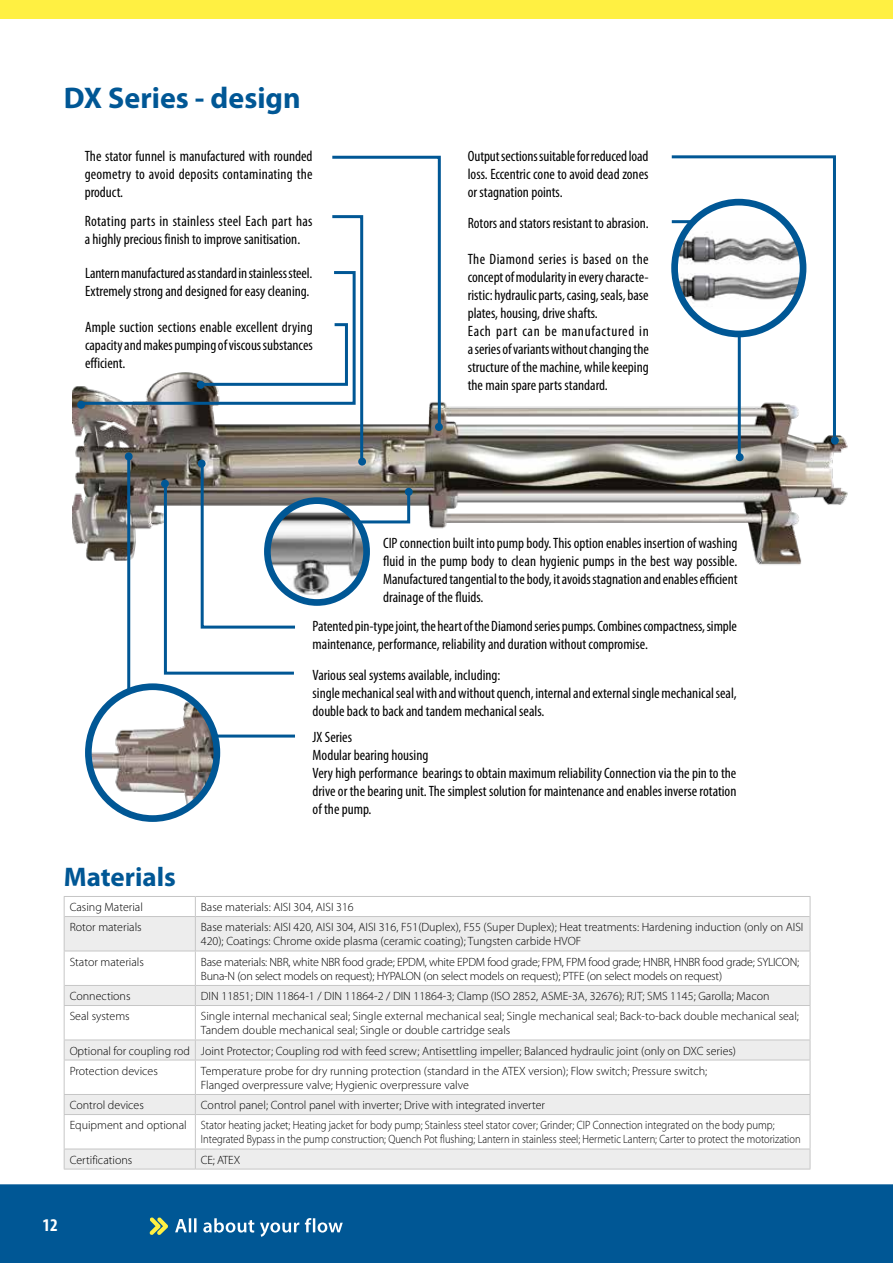
<style>
.page{position:relative;width:893px;height:1263px;background:#fff}
.page>*{position:absolute;margin:0;border:0;box-sizing:border-box;transform-origin:0 0}
.t1{font:700 30px "Myriad Pro";color:#005795}
.t2{font:700 27px "Myriad Pro";color:#005795}
.t3{font:700 condensed 18px "Myriad Pro";color:#fff}
.t4{font:condensed 15px/18px "Myriad Pro";color:#000}
.t5{font:300 12px/14.4px "Myriad Pro";color:#000}
.t6{font:300 12px/14.4px "Myriad Pro";letter-spacing:-.02em;color:#000}
.t7{font:300 12px "Myriad Pro";color:#000;scale:.87 1}
</style>
<div class="page">
<div style="left:0;top:1184px;width:893px;height:79px;background:#005795"></div>
<div style="left:0;top:0;width:893px;height:19px;background:#fff042"></div>
<svg style="left:149px;top:1217px;width:19px;height:18px"></svg>
<svg style="left:175px;top:1218px;width:168px;height:19px"></svg>
<svg style="left:65px;top:917px;width:745px;height:252px"></svg>
<hr style="left:64px;top:896px;width:131px;height:1px;background:#c6c6c6">
<svg style="left:64px;top:897px;width:1px;height:19px"></svg>
<hr style="left:195px;top:896px;width:615px;height:1px;background:#c6c6c6">
<svg style="left:195px;top:897px;width:1px;height:19px"></svg>
<svg style="left:810px;top:897px;width:1px;height:19px"></svg>
<hr style="left:64px;top:916px;width:1px;height:35px;background:#c6c6c6">
<hr style="left:195px;top:917px;width:1px;height:34px;background:#c6c6c6">
<hr style="left:810px;top:916px;width:1px;height:35px;background:#c6c6c6">
<svg style="left:64px;top:951px;width:747px;height:54px"></svg>
<hr style="left:64px;top:1005px;width:131px;height:1px;background:#c6c6c6">
<hr style="left:64px;top:1006px;width:1px;height:33px;background:#c6c6c6">
<hr style="left:195px;top:1005px;width:615px;height:1px;background:#c6c6c6">
<hr style="left:195px;top:1006px;width:1px;height:33px;background:#c6c6c6">
<hr style="left:810px;top:1006px;width:1px;height:33px;background:#c6c6c6">
<hr style="left:64px;top:1039px;width:131px;height:1px;background:#c6c6c6">
<svg style="left:64px;top:1040px;width:1px;height:20px"></svg>
<hr style="left:195px;top:1039px;width:615px;height:1px;background:#c6c6c6">
<svg style="left:195px;top:1040px;width:1px;height:20px"></svg>
<svg style="left:810px;top:1040px;width:1px;height:20px"></svg>
<hr style="left:64px;top:1060px;width:131px;height:1px;background:#c6c6c6">
<hr style="left:64px;top:1060px;width:1px;height:34px;background:#c6c6c6">
<hr style="left:195px;top:1060px;width:615px;height:1px;background:#c6c6c6">
<hr style="left:195px;top:1060px;width:1px;height:34px;background:#c6c6c6">
<hr style="left:810px;top:1060px;width:1px;height:34px;background:#c6c6c6">
<hr style="left:64px;top:1094px;width:131px;height:1px;background:#c6c6c6">
<svg style="left:64px;top:1095px;width:1px;height:19px"></svg>
<hr style="left:195px;top:1094px;width:615px;height:1px;background:#c6c6c6">
<svg style="left:195px;top:1095px;width:1px;height:19px"></svg>
<svg style="left:810px;top:1095px;width:1px;height:19px"></svg>
<hr style="left:64px;top:1114px;width:131px;height:1px;background:#c6c6c6">
<hr style="left:64px;top:1115px;width:1px;height:33px;background:#c6c6c6">
<hr style="left:195px;top:1114px;width:615px;height:1px;background:#c6c6c6">
<hr style="left:195px;top:1115px;width:1px;height:33px;background:#c6c6c6">
<hr style="left:810px;top:1115px;width:1px;height:33px;background:#c6c6c6">
<hr style="left:64px;top:1148px;width:131px;height:1px;background:#c6c6c6">
<svg style="left:64px;top:1149px;width:1px;height:20px"></svg>
<hr style="left:195px;top:1148px;width:615px;height:1px;background:#c6c6c6">
<svg style="left:195px;top:1149px;width:1px;height:20px"></svg>
<svg style="left:810px;top:1149px;width:1px;height:20px"></svg>
<hr style="left:64px;top:1169px;width:131px;height:1px;background:#c6c6c6">
<hr style="left:195px;top:1169px;width:615px;height:1px;background:#c6c6c6">
<hr style="left:65px;top:916px;width:130px;height:1px;background:#c6c6c6">
<hr style="left:195px;top:916px;width:615px;height:1px;background:#c6c6c6">
<hr style="left:65px;top:985px;width:130px;height:1px;background:#c6c6c6">
<hr style="left:195px;top:985px;width:615px;height:1px;background:#c6c6c6">
<img style="left:72px;top:386px;width:776px;height:179px">
<svg style="left:669px;top:439px;width:73px;height:20px"></svg>
<div style="left:736px;top:453px;width:8px;height:8px;background:#005795;border-radius:50%"></div>
<svg style="left:669px;top:155px;width:168px;height:284px"></svg>
<div style="left:831px;top:436px;width:8px;height:9px;background:#005795;border-radius:50%"></div>
<svg style="left:127px;top:676px;width:168px;height:62px"></svg>
<svg style="left:78px;top:155px;width:364px;height:521px"></svg>
<img style="left:88px;top:687px;width:129px;height:131px">
<div style="left:85px;top:683px;width:135px;height:139px;border:7px solid #005795;border-radius:50%"></div>
<img style="left:267px;top:501px;width:100px;height:98px">
<div style="left:264px;top:497px;width:106px;height:109px;border:7px solid #005795;border-radius:50%"></div>
<svg style="left:675px;top:202px;width:128px;height:132px"></svg>
<img style="left:679px;top:222px;width:124px;height:87px">
<div style="left:671px;top:199px;width:135px;height:138px;border:7px solid #005795;border-radius:50%"></div>
<h1 class="t1" style="left:64px;top:78px;width:238px">DX Series - design</h1>
<p class="t4" style="left:85px;top:147px;width:229px;text-align:justify">The stator funnel is manufactured with rounded geometry to avoid deposits contaminating the product.</p>
<p class="t4" style="left:85px;top:212px;width:229px">Rotating parts in stainless steel Each part has a highly precious finish to improve sanitisation.</p>
<p class="t4" style="left:85px;top:264px;width:229px">Lantern manufactured as standard in stainless steel.<br>Extremely strong and designed for easy cleaning.</p>
<p class="t4" style="left:85px;top:318px;width:229px;text-align:justify">Ample suction sections enable excellent drying capacity and makes pumping of viscous substances efficient.</p>
<p class="t4" style="left:468px;top:147px;width:182px;text-align:justify">Output sections suitable for reduced load loss. Eccentric cone to avoid dead zones or stagnation points.</p>
<p class="t4" style="left:468px;top:214px;width:182px">Rotors and stators resistant to abrasion.</p>
<p class="t4" style="left:468px;top:250px;width:183px">The Diamond series is based on the concept of modularity in every characte&shy;ristic: hydraulic parts, casing, seals, base plates, housing, drive shafts.<br>Each part can be manufactured in a series of variants without changing the structure of the machine, while keeping the main spare parts standard.</p>
<p class="t4" style="left:383px;top:534px;width:356px;text-align:justify">CIP connection built into pump body. This option enables insertion of washing fluid in the pump body to clean hygienic pumps in the best way possible.<br>Manufactured tangential to the body, it avoids stagnation and enables efficient drainage of the fluids.</p>
<p class="t4" style="left:313px;top:617px;width:426px">Patented pin-type joint, the heart of the Diamond series pumps. Combines compactness, simple maintenance, performance, reliability and duration without compromise.</p>
<p class="t4" style="left:313px;top:665px;width:425px">Various seal systems available, including:<br>single mechanical seal with and without quench, internal and external single mechanical seal, double back to back and tandem mechanical seals.</p>
<h2 class="t2" style="left:64px;top:859px;width:114px">Materials</h2>
<p class="t4" style="left:313px;top:727px;width:425px">JX Series<br>Modular bearing housing<br>Very high performance bearings to obtain maximum reliability Connection via the pin to the drive or the bearing unit. The simplest solution for maintenance and enables inverse rotation of the pump.</p>
<p class="t5" style="left:70px;top:900px;width:75px">Casing Material</p>
<p class="t5" style="left:201px;top:900px;width:154px">Base materials: AISI 304, AISI 316</p>
<p class="t5" style="left:70px;top:920px;width:74px">Rotor materials</p>
<p class="t5" style="left:201px;top:920px;width:604px">Base materials: AISI 420, AISI 304, AISI 316, F51(Duplex), F55 (Super Duplex); Heat treatments: Hardening induction (only on AISI<br>420); Coatings: Chrome oxide plasma (ceramic coating); Tungsten carbide HVOF</p>
<p class="t5" style="left:70px;top:954px;width:76px">Stator materials</p>
<p class="t6" style="left:201px;top:954px;width:600px">Base materials: NBR, white NBR food grade; EPDM, white EPDM food grade; FPM, FPM food grade; HNBR, HNBR food grade; SYLICON;<br>Buna-N (on select models on request); HYPALON (on select models on request); PTFE (on select models on request)</p>
<p class="t5" style="left:70px;top:989px;width:62px">Connections</p>
<p class="t5" style="left:201px;top:989px;width:570px">DIN 11851; DIN 11864-1 / DIN 11864-2 / DIN 11864-3; Clamp (ISO 2852, ASME-3A, 32676); RJT; SMS 1145; Garolla; Macon</p>
<p class="t5" style="left:70px;top:1009px;width:62px">Seal systems</p>
<p class="t5" style="left:201px;top:1009px;width:600px">Single internal mechanical seal; Single external mechanical seal; Single mechanical seal; Back-to-back double mechanical seal;<br>Tandem double mechanical seal; Single or double cartridge seals</p>
<p class="t5" style="left:70px;top:1040px;width:668px;line-height:20.1px">Optional for coupling rod Joint Protector; Coupling rod with feed screw; Antisettling impeller; Balanced hydraulic joint (only on DXC series)<br>Protection devices</p>
<p class="t5" style="left:201px;top:1063px;width:508px">Temperature probe for dry running protection (standard in the ATEX version); Flow switch; Pressure switch;<br>Flanged overpressure valve; Hygienic overpressure valve</p>
<p class="t5" style="left:70px;top:1098px;width:76px">Control devices</p>
<p class="t5" style="left:70px;top:1095px;width:706px;line-height:20.1px;text-indent:131px">Control panel; Control panel with inverter; Drive with integrated inverter<br>Equipment and optional Stator heating jacket; Heating jacket for body pump; Stainless steel stator cover; Grinder; CIP Connection integrated on the body pump;</p>
<p class="t7" style="left:201px;top:1132px;width:691px">Integrated Bypass in the pump construction; Quench Pot flushing; Lantern in stainless steel; Hermetic Lantern; Carter to protect the motorization</p>
<p class="t5" style="left:70px;top:1152px;width:64px">Certifications</p>
<p class="t5" style="left:201px;top:1152px;width:41px">CE; ATEX</p>
<p class="t3" style="left:43px;top:1214px;width:17px">12</p>
</div>
